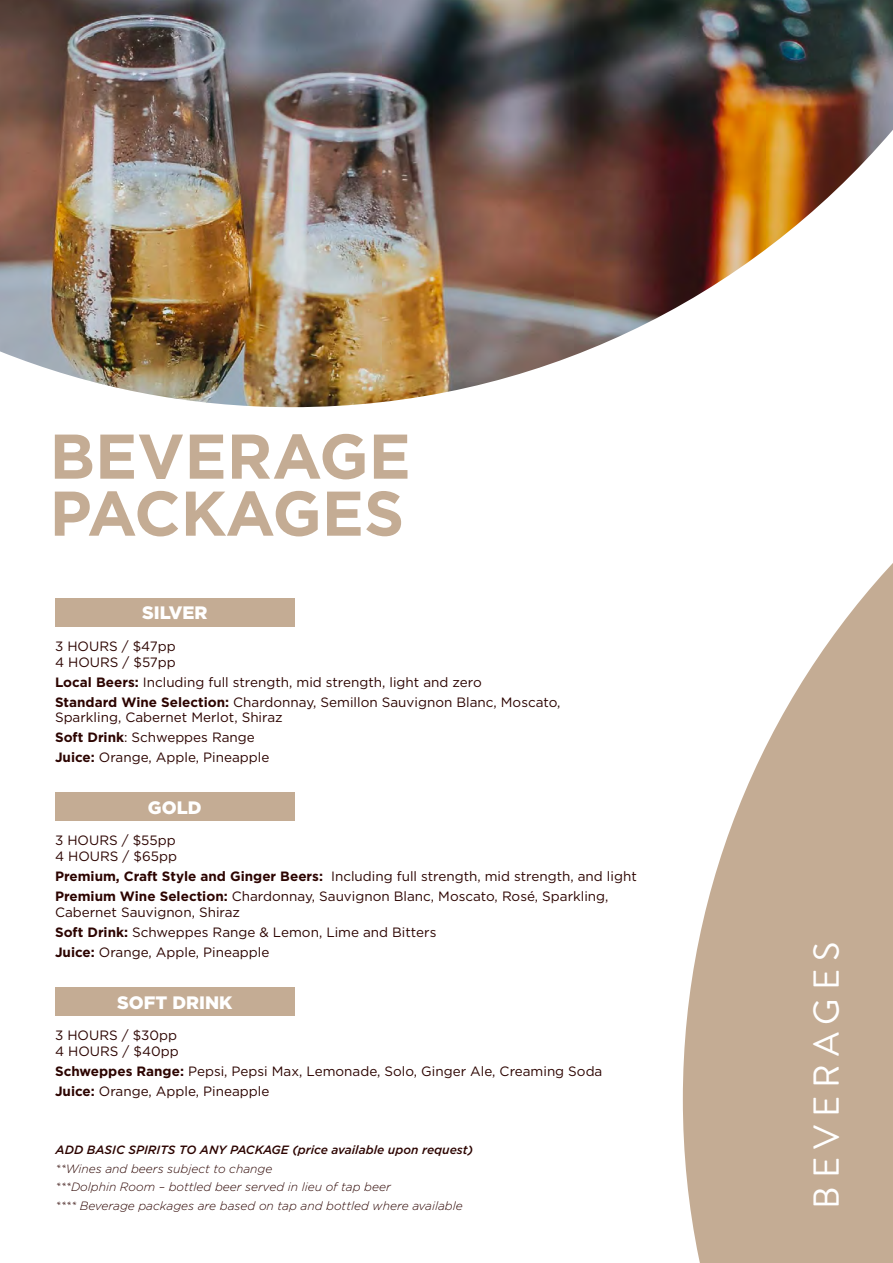
<style>
.page{position:relative;width:893px;height:1263px;background:#fff}
.page>*{position:absolute;margin:0;border:0;box-sizing:border-box;transform-origin:0 0}
.t1{font:700 63px/57px "Gotham";color:#c4ac94}
.t2{font:36px "Brandon Grotesque";letter-spacing:.22em;color:#fff}
.t3{font:900 18px "Gotham";color:#fff}
.t4{font:13.5px/20px "Gotham";color:#2c0400}
.t5{font:italic 300 12px/18.6px "Gotham";color:#2c0400}
.t6{font:italic 500 12px "Gotham";color:#2c0400}
.s1{font-weight:700}
</style>
<div class="page">
<svg style="left:683px;top:563px;width:210px;height:700px;fill:#c4ac94"></svg>
<img style="left:0;top:0;width:893px;height:407px">
<div style="left:55px;top:598px;width:240px;height:28px;background:#c4ac94"></div>
<div style="left:55px;top:792px;width:240px;height:28px;background:#c4ac94"></div>
<div style="left:55px;top:987px;width:240px;height:29px;background:#c4ac94"></div>
<h1 class="t1" style="left:50px;top:427px;width:363px">BEVERAGE<br>PACKAGES</h1>
<h3 class="t3" style="left:142px;top:600px;width:67px">SILVER</h3>
<p class="t4" style="left:55px;top:638px;width:122px;line-height:15.8px">3 HOURS / $47pp<br>4 HOURS / $57pp</p>
<p class="t4" style="left:55px;top:671px;width:507px"><span class="s1">Local Beers:</span> Including full strength, mid strength, light and zero<br><span class="s1">Standard Wine Selection:</span> Chardonnay, Semillon Sauvignon Blanc, Moscato,</p>
<p class="t4" style="left:55px;top:707px;width:229px">Sparkling, Cabernet Merlot, Shiraz<br><span class="s1">Soft Drink</span>: Schweppes Range<br><span class="s1">Juice:</span> Orange, Apple, Pineapple</p>
<h3 class="t3" style="left:148px;top:795px;width:55px">GOLD</h3>
<p class="t4" style="left:55px;top:832px;width:123px;line-height:15.8px">3 HOURS / $55pp<br>4 HOURS / $65pp</p>
<p class="t4" style="left:55px;top:866px;width:583px"><span class="s1">Premium, Craft Style and Ginger Beers:</span> Including full strength, mid strength, and light<br><span class="s1">Premium Wine Selection:</span> Chardonnay, Sauvignon Blanc, Moscato, Rosé, Sparkling,</p>
<p class="t4" style="left:55px;top:902px;width:383px">Cabernet Sauvignon, Shiraz<br><span class="s1">Soft Drink:</span> Schweppes Range &amp; Lemon, Lime and Bitters<br><span class="s1">Juice:</span> Orange, Apple, Pineapple</p>
<h3 class="t3" style="left:117px;top:990px;width:117px">SOFT DRINK</h3>
<p class="t4" style="left:55px;top:1027px;width:125px;line-height:15.8px">3 HOURS / $30pp<br>4 HOURS / $40pp</p>
<p class="t4" style="left:55px;top:1061px;width:549px"><span class="s1">Schweppes Range:</span> Pepsi, Pepsi Max, Lemonade, Solo, Ginger Ale, Creaming Soda<br><span class="s1">Juice:</span> Orange, Apple, Pineapple</p>
<p class="t6" style="left:56px;top:1142px;width:419px">ADD BASIC SPIRITS TO ANY PACKAGE (price available upon request)</p>
<p class="t5" style="left:56px;top:1159px;width:409px">**Wines and beers subject to change<br>***Dolphin Room – bottled beer served in lieu of tap beer<br>**** Beverage packages are based on tap and bottled where available</p>
<h2 class="t2" style="left:802px;top:1209px;width:268px;rotate:-90deg">BEVERAGES</h2>
</div>
